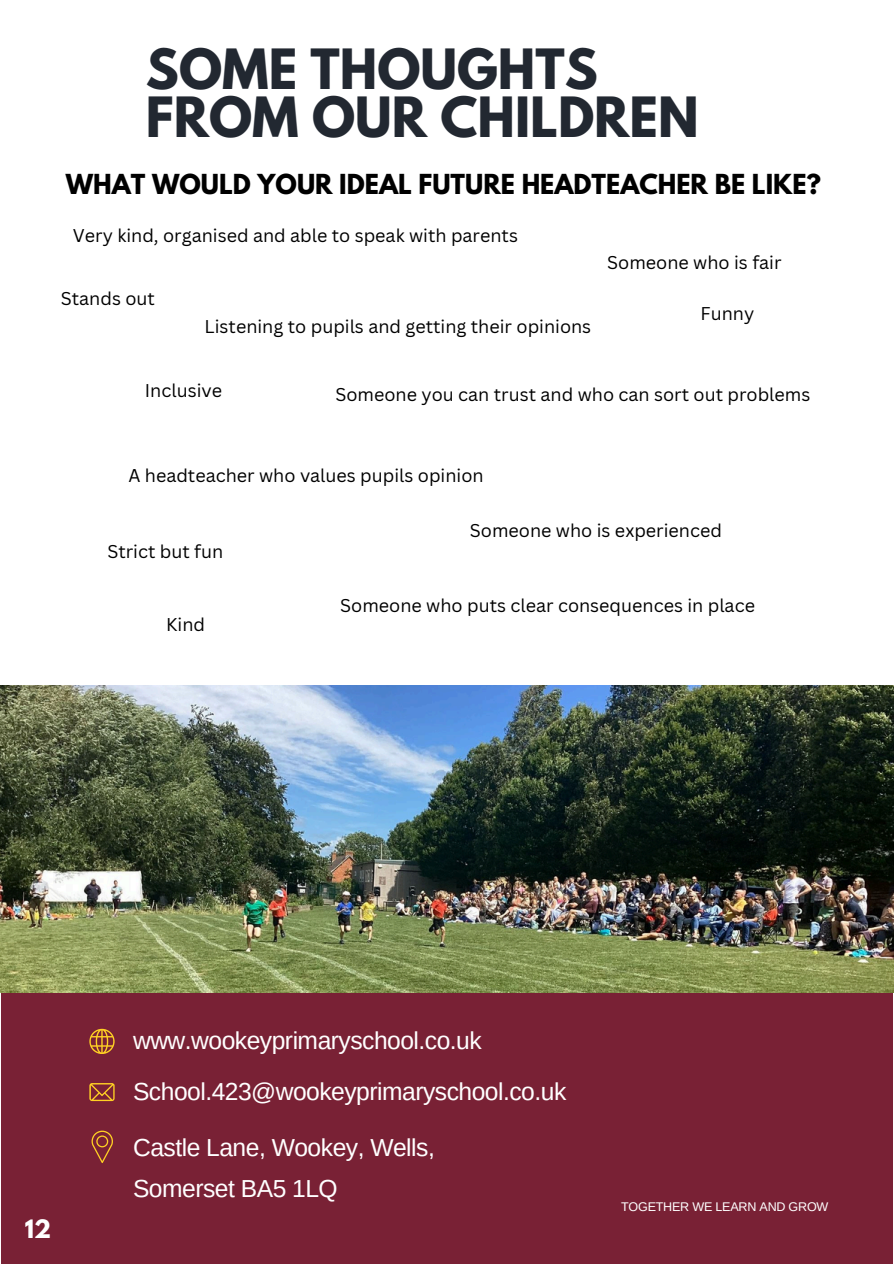
<style>
.page{position:relative;width:894px;height:1264px;background:#fff}
.page>*{position:absolute;margin:0;border:0;box-sizing:border-box;transform-origin:0 0}
.t1{font:700 49.2px/48.3px "League Spartan";color:#222831}
.t2{font:24.6px/40.8px "Arimo";letter-spacing:-.02em;color:#fff}
.t3{font:700 24.45px "League Spartan";color:#000}
.t4{font:700 22.5px "League Spartan";color:#fff}
.t5{font:18px "Canva Sans";color:#000}
.t6{font:12.6px "Arimo";letter-spacing:-.015em;color:#fff}
</style>
<div class="page">
<div style="left:1px;top:806px;width:891px;height:457px;background:#792135"></div>
<svg style="left:89px;top:1028px;width:25px;height:25px"></svg>
<svg style="left:89px;top:1083px;width:25px;height:18px"></svg>
<svg style="left:91px;top:1130px;width:22px;height:33px"></svg>
<img style="left:0;top:685px;width:893px;height:307px">
<h1 class="t1" style="left:146px;top:51px;width:554px">SOME THOUGHTS<br>FROM OUR CHILDREN</h1>
<h4 class="t3" style="left:66px;top:172px;width:756px">WHAT WOULD YOUR IDEAL FUTURE HEADTEACHER BE LIKE?</h4>
<h4 class="t5" style="left:73px;top:222px;width:446px">Very kind, organised and able to speak with parents</h4>
<p class="t5" style="left:61px;top:285px;width:96px">Stands out</p>
<h4 class="t5" style="left:204px;top:313px;width:388px">Listening to pupils and getting their opinions</h4>
<h4 class="t5" style="left:607px;top:250px;width:176px">Someone who is fair</h4>
<p class="t5" style="left:700px;top:301px;width:55px">Funny</p>
<p class="t5" style="left:145px;top:377px;width:79px">Inclusive</p>
<h4 class="t5" style="left:335px;top:382px;width:476px">Someone you can trust and who can sort out problems</h4>
<h4 class="t5" style="left:128px;top:462px;width:357px">A headteacher who values pupils opinion</h4>
<h4 class="t5" style="left:107px;top:538px;width:117px">Strict but fun</h4>
<p class="t5" style="left:166px;top:612px;width:40px">Kind</p>
<h4 class="t5" style="left:469px;top:517px;width:253px">Someone who is experienced</h4>
<h4 class="t5" style="left:340px;top:592px;width:416px">Someone who puts clear consequences in place</h4>
<p class="t4" style="left:25px;top:1217px;width:28px">12</p>
<h2 class="t2" style="left:133px;top:1020px;width:350px">www.wookeyprimaryschool.co.uk</h2>
<h4 class="t2" style="left:133px;top:1071px;width:434px">School.423@wookeyprimaryschool.co.uk</h4>
<h4 class="t2" style="left:133px;top:1127px;width:303px">Castle Lane, Wookey, Wells,<br>Somerset BA5 1LQ</h4>
<h4 class="t6" style="left:621px;top:1199px;width:209px">TOGETHER WE LEARN AND GROW</h4>
</div>
